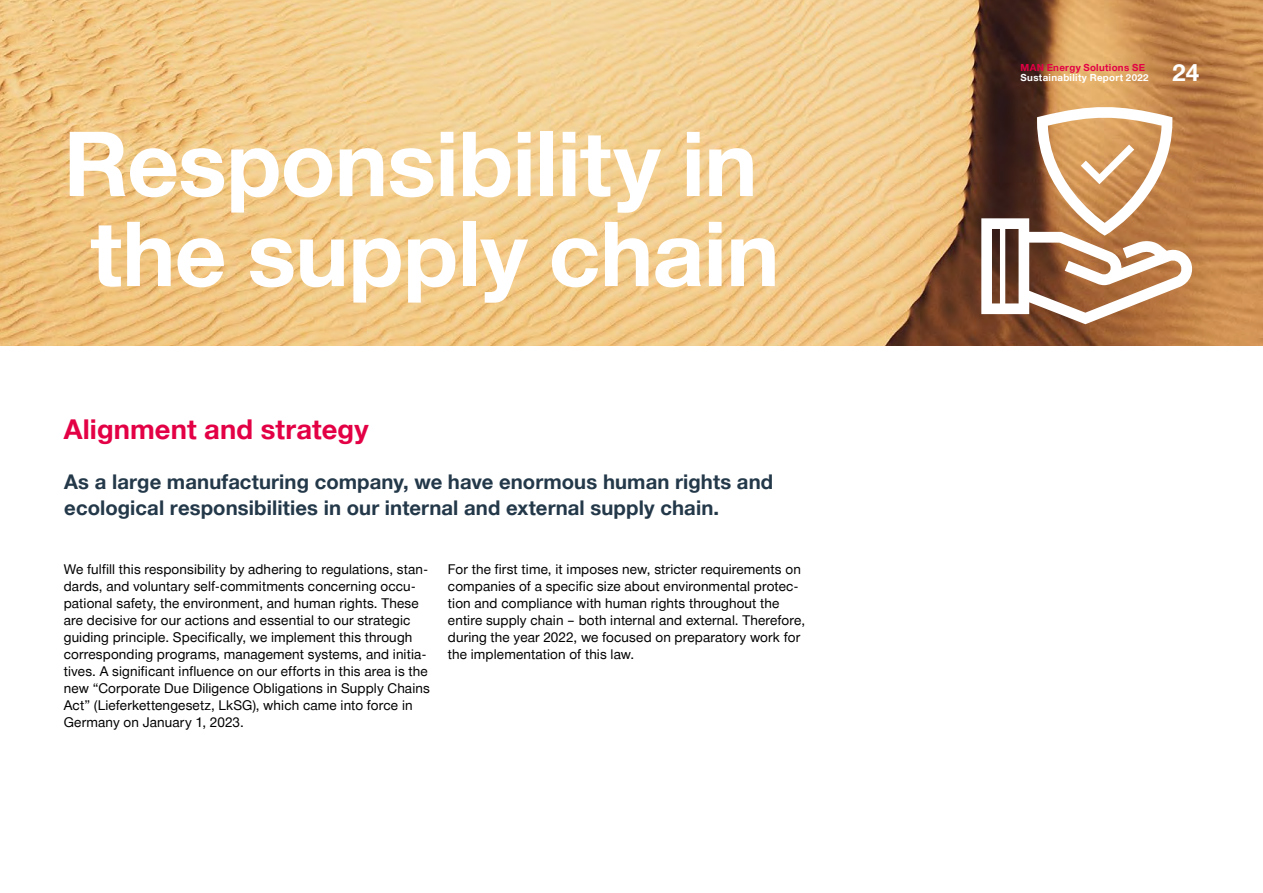
<style>
.page{position:relative;width:1263px;height:893px;background:#fff}
.page>*{position:absolute;margin:0;border:0;box-sizing:border-box;transform-origin:0 0}
.t1{font:700 90px/90px "Man Global";letter-spacing:-.005em;color:#fff}
.t2{font:700 27.3px "Man Global";letter-spacing:.005em;color:#e30045}
.t3{font:700 24px "Man Global";color:#fff}
.t4{font:700 20.25px/25.5px "Man Global";letter-spacing:.005em;color:#233849}
.t5{font:13.5px/17px "Man Global";letter-spacing:.01em;color:#000}
.t6{font:700 9.75px "Man Global";letter-spacing:.03em;color:#fff}
.t7{font:700 9.75px "Man Global";letter-spacing:.03em;color:#e30045}
</style>
<div class="page">
<img style="left:0;top:0;width:1263px;height:345px">
<svg style="left:981px;top:104px;width:211px;height:220px"></svg>
<h1 class="t1" style="left:64px;top:120px;width:717px">Responsibility in the supply chain</h1>
<h2 class="t2" style="left:64px;top:413px;width:306px">Alignment and strategy</h2>
<h3 class="t4" style="left:64px;top:469px;width:710px">As a large manufacturing company, we have enormous human rights and ecological responsibilities in our internal and external supply chain.</h3>
<p class="t5" style="left:64px;top:561px;width:368px">We fulfill this responsibility by adhering to regulations, stan&shy;dards, and voluntary self-commitments concerning occu&shy;pational safety, the environment, and human rights. These are decisive for our actions and essential to our strategic guiding principle. Specifically, we implement this through corresponding programs, management systems, and initia&shy;tives. A significant influence on our efforts in this area is the new “Corporate Due Diligence Obligations in Supply Chains Act” (Lieferkettengesetz, LkSG), which came into force in Germany on January 1, 2023.</p>
<p class="t5" style="left:448px;top:561px;width:359px">For the first time, it imposes new, stricter requirements on companies of a specific size about environmental protec&shy;tion and compliance with human rights throughout the entire supply chain – both internal and external. Therefore, during the year 2022, we focused on preparatory work for the implementation of this law.</p>
<p class="t7" style="left:1020px;top:62px;width:126px">MAN Energy Solutions SE</p>
<p class="t6" style="left:1020px;top:72px;width:130px">Sustainability Report 2022</p>
<h3 class="t3" style="left:1172px;top:59px;width:28px">24</h3>
</div>
